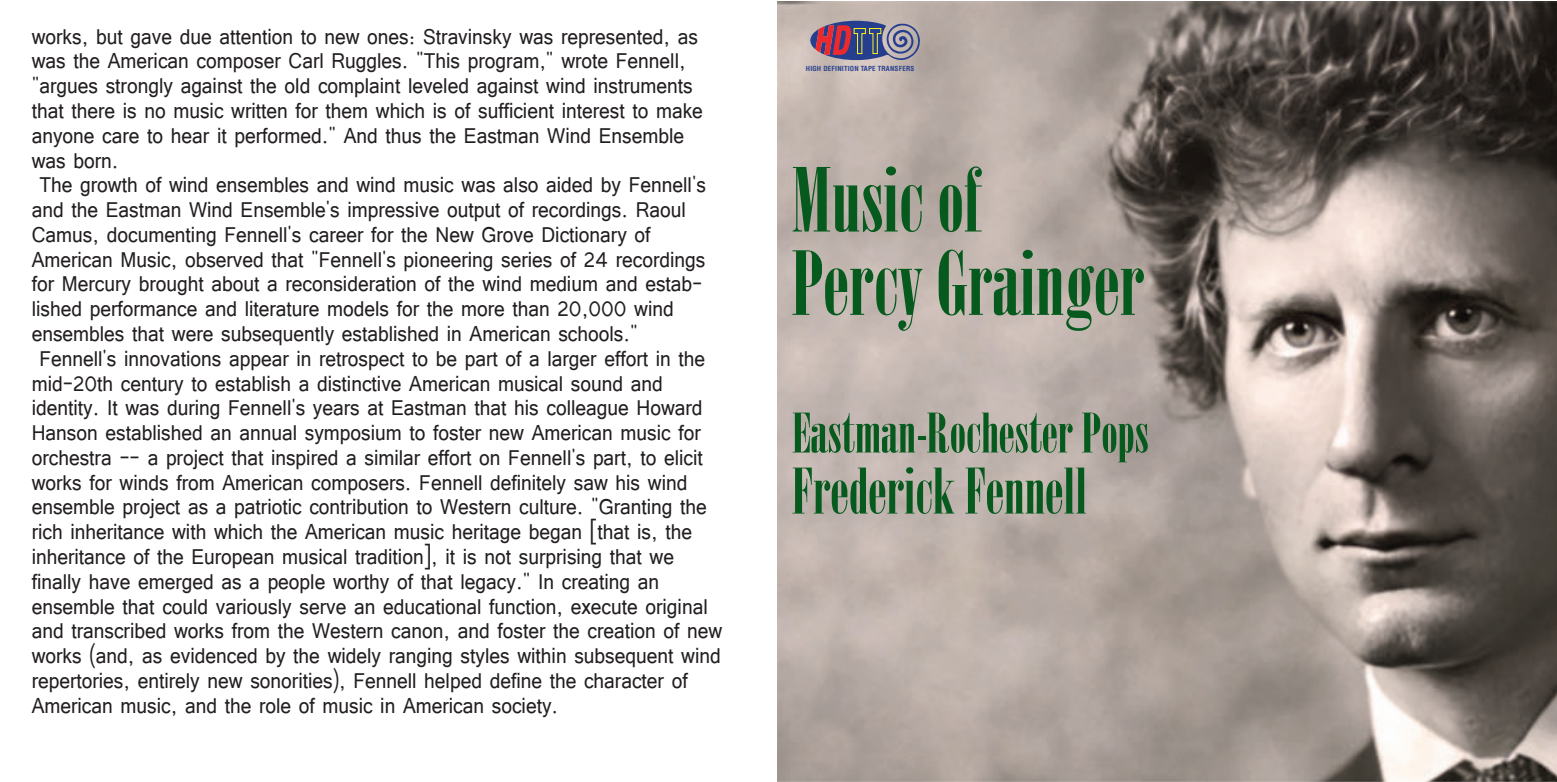
<style>
.page{position:relative;width:1557px;height:782px;background:#fff}
.page>*{position:absolute;margin:0;border:0;box-sizing:border-box;transform-origin:0 0}
.t1{font:87.75px/83.2px "Onyx";color:#075a1e;scale:1.11 1}
.t2{font:62.55px "Onyx";color:#075a1e;scale:1.11 1}
.t3{font:54.23px "Onyx";color:#075a1e;scale:1.11 1}
.t4{font:27px/24.8px "Tunga";color:#231f20;scale:.91 1}
.t5{font:700 condensed 6.75px "Helvetica";letter-spacing:.025em;color:#253f8e;scale:1.04 1}
</style>
<div class="page">
<svg style="left:777px;top:1px;width:779px;height:780px;background:#9a8f89"></svg>
<p class="t4" style="left:32px;top:22px;width:760px">works, but gave due attention to new ones: Stravinsky was represented, as was the American composer Carl Ruggles. "This program," wrote Fennell, "argues strongly against the old complaint leveled against wind instruments that there is no music written for them which is of sufficient interest to make anyone care to hear it performed." And thus the Eastman Wind Ensemble was born.<br>The growth of wind ensembles and wind music was also aided by Fennell's and the Eastman Wind Ensemble's impressive output of recordings. Raoul Camus, documenting Fennell's career for the New Grove Dictionary of American Music, observed that "Fennell's pioneering series of 24 recordings for Mercury brought about a reconsideration of the wind medium and estab&shy;lished performance and literature models for the more than 20,000 wind ensembles that were subsequently established in American schools."<br>Fennell's innovations appear in retrospect to be part of a larger effort in the mid-20th century to establish a distinctive American musical sound and identity. It was during Fennell's years at Eastman that his colleague Howard Hanson established an annual symposium to foster new American music for orchestra -- a project that inspired a similar effort on Fennell's part, to elicit works for winds from American composers. Fennell definitely saw his wind ensemble project as a patriotic contribution to Western culture. "Granting the rich inheritance with which the American music heritage began [that is, the inheritance of the European musical tradition], it is not surprising that we finally have emerged as a people worthy of that legacy." In creating an ensemble that could variously serve an educational function, execute original and transcribed works from the Western canon, and foster the creation of new works (and, as evidenced by the widely ranging styles within subsequent wind repertories, entirely new sonorities), Fennell helped define the character of American music, and the role of music in American society.</p>
<p class="t5" style="left:805px;top:64px;width:106px">HIGH DEFINITION TAPE TRANSFERS</p>
<h1 class="t1" style="left:792px;top:158px;width:319px">Music of<br>Percy Grainger</h1>
<h3 class="t3" style="left:792px;top:402px;width:322px">Eastman-Rochester Pops</h3>
<h2 class="t2" style="left:792px;top:455px;width:268px">Frederick Fennell</h2>
</div>
